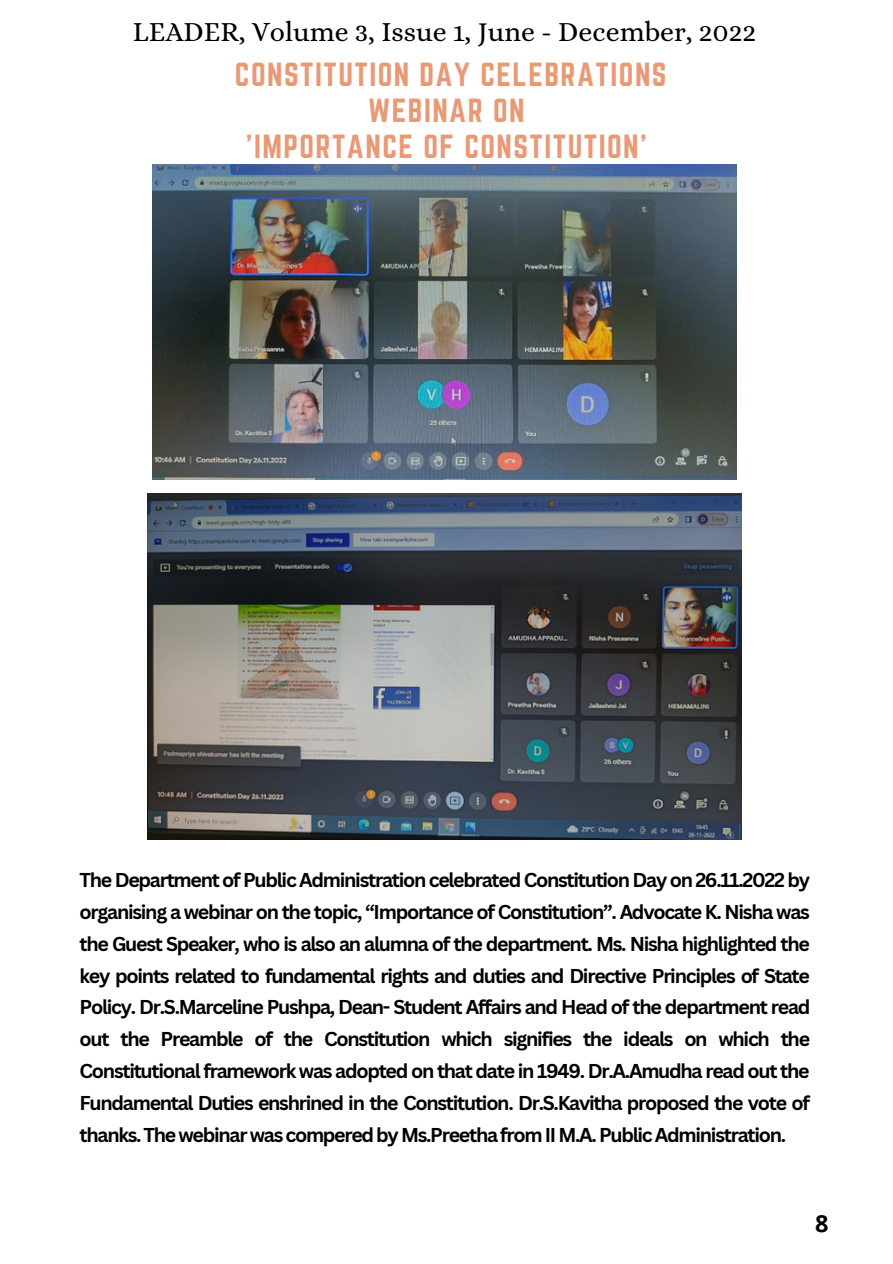
<style>
.page{position:relative;width:893px;height:1264px;background:#fff}
.page>*{position:absolute;margin:0;border:0;box-sizing:border-box;transform-origin:0 0}
.t1{font:29.25px/36px "Norwester";letter-spacing:.05em;color:#e89976;text-align:center}
.t2{font:27.9px "Alice";color:#000}
.t3{font:700 23.55px "Open Sans";color:#000}
.t4{font:700 19.5px/31.8px "Canva Sans";letter-spacing:-.065em;color:#000;text-align:justify}
</style>
<div class="page">
<img style="left:152px;top:164px;width:584px;height:315px">
<img style="left:147px;top:493px;width:594px;height:346px">
<h2 class="t2" style="left:133px;top:16px;width:625px">LEADER, Volume 3, Issue 1, June - December, 2022</h2>
<h1 class="t1" style="left:235px;top:57px;width:433px">CONSTITUTION DAY CELEBRATIONS<br>WEBINAR ON<br>'IMPORTANCE OF CONSTITUTION'</h1>
<p class="t4" style="left:80px;top:863px;width:732px">The Department of Public Administration celebrated Constitution Day on 26.11.2022 by organising a webinar on the topic, “Importance of Constitution”. Advocate K. Nisha was the Guest Speaker, who is also an alumna of the department. Ms. Nisha highlighted the key points related to fundamental rights and duties and Directive Principles of State Policy. Dr.S.Marceline Pushpa, Dean- Student Affairs and Head of the department read out the Preamble of the Constitution which signifies the ideals on which the Constitutional framework was adopted on that date in 1949. Dr.A.Amudha read out the Fundamental Duties enshrined in the Constitution. Dr.S.Kavitha proposed the vote of thanks. The webinar was compered by Ms.Preetha from II M.A. Public Administration.</p>
<p class="t3" style="left:814px;top:1206px;width:15px">8</p>
</div>
